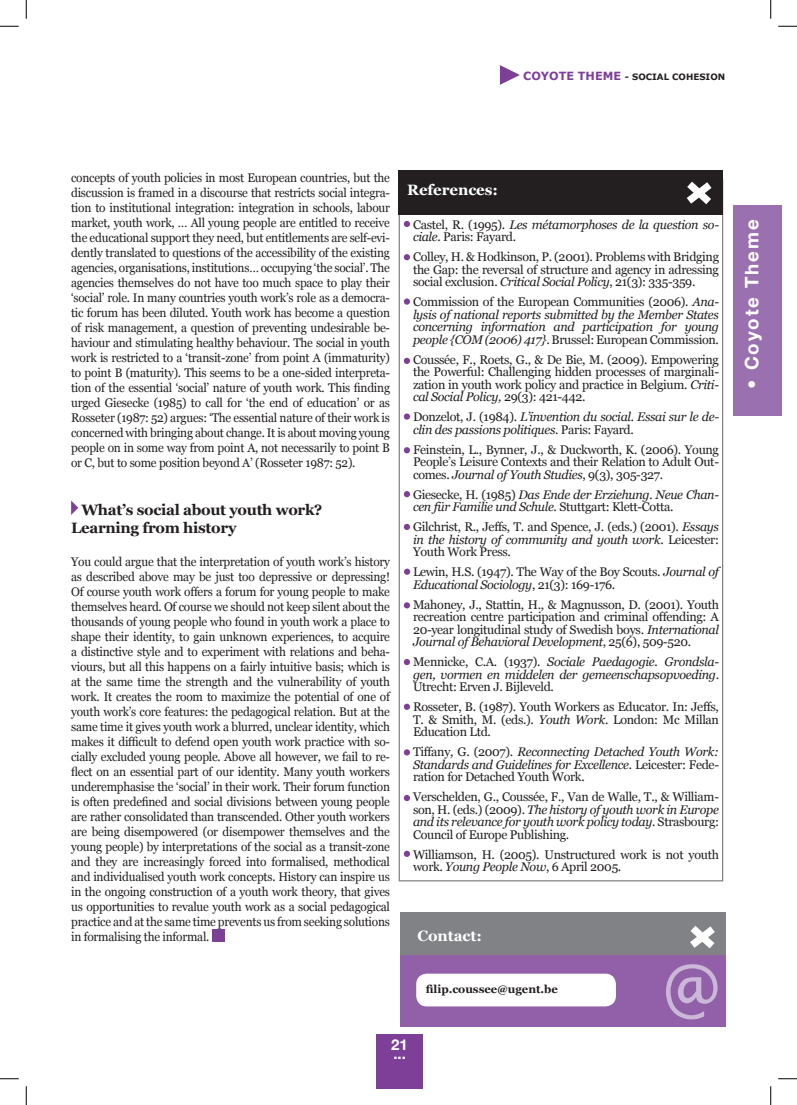
<style>
.page{position:relative;width:797px;height:1105px;background:#fff}
.page>*{position:absolute;margin:0;border:0;box-sizing:border-box;transform-origin:0 0}
.t1{font:68.75px "Geneva";color:#cbb8d9}
.t2{font:700 18.75px "Helvetica Neue";letter-spacing:.1em;color:#fff}
.t3{font:700 15px/18px "Georgia";letter-spacing:-.02em;color:#231f20}
.t4{font:700 15px "Georgia";letter-spacing:-.005em;color:#fff}
.t5{font:700 15px "Helvetica Neue";color:#fff}
.t6{font:12.5px/15px "Georgia";letter-spacing:-.025em;color:#231f20;text-align:justify;scale:.95 1}
.t7{font:12.5px/12.5px "Georgia";letter-spacing:-.025em;color:#231f20;text-align:justify}
.t8{font:italic 12.5px/12.5px "Georgia";letter-spacing:-.025em;color:#231f20}
.t9{font:700 11.25px "Georgia";letter-spacing:-.005em;color:#231f20}
.t10{font:700 8.75px "Verdana";color:#231f20}
.s1{font-size:11.25px;color:#7e3f98}
.s2{font-style:normal}
.s3{font-style:italic}
</style>
<div class="page">
<div style="left:376px;top:1034px;width:46px;height:55px;background:#7e3f98"></div>
<div style="left:732px;top:205px;width:49px;height:211px;background:#9b70b0"></div>
<svg style="left:71px;top:500px;width:7px;height:15px"></svg>
<svg style="left:500px;top:65px;width:20px;height:20px"></svg>
<div style="left:399px;top:170px;width:324px;height:44px;background:#231f20"></div>
<div style="left:212px;top:930px;width:12px;height:12px;background:#7e3f98"></div>
<svg style="left:404px;top:221px;width:6px;height:6px"></svg>
<svg style="left:404px;top:254px;width:6px;height:6px"></svg>
<div style="left:404px;top:298px;width:6px;height:7px;background:#7e3f98;border-radius:50%"></div>
<svg style="left:404px;top:358px;width:6px;height:6px"></svg>
<div style="left:404px;top:413px;width:6px;height:7px;background:#7e3f98;border-radius:50%"></div>
<svg style="left:404px;top:447px;width:6px;height:6px"></svg>
<svg style="left:404px;top:491px;width:6px;height:6px"></svg>
<svg style="left:404px;top:524px;width:6px;height:6px"></svg>
<svg style="left:404px;top:602px;width:6px;height:6px"></svg>
<svg style="left:404px;top:659px;width:6px;height:6px"></svg>
<svg style="left:404px;top:704px;width:6px;height:6px"></svg>
<svg style="left:404px;top:749px;width:6px;height:6px"></svg>
<svg style="left:404px;top:795px;width:6px;height:6px"></svg>
<svg style="left:404px;top:851px;width:6px;height:6px"></svg>
<div style="left:400px;top:913px;width:325px;height:43px;background:#808285"></div>
<svg style="left:690px;top:926px;width:25px;height:22px"></svg>
<div style="left:400px;top:955px;width:325px;height:72px;background:#9160a8"></div>
<div style="left:416px;top:974px;width:200px;height:32px;background:#fff;border-radius:11px"></div>
<svg style="left:404px;top:569px;width:6px;height:6px"></svg>
<svg style="left:687px;top:182px;width:24px;height:22px"></svg>
<svg style="left:0;top:25px;width:19px;height:2px"></svg>
<svg style="left:778px;top:25px;width:19px;height:2px"></svg>
<svg style="left:0;top:1078px;width:19px;height:1px"></svg>
<svg style="left:778px;top:1078px;width:19px;height:1px"></svg>
<svg style="left:25px;top:0;width:2px;height:19px"></svg>
<svg style="left:25px;top:1086px;width:2px;height:19px"></svg>
<svg style="left:770px;top:0;width:1px;height:19px"></svg>
<svg style="left:770px;top:1086px;width:1px;height:19px"></svg>
<p class="t10" style="left:523px;top:71px;width:163px"><span class="s1">COYOTE THEME</span> - SOCIAL COHES</p>
<p class="t10" style="left:705px;top:71px;width:21px">ION</p>
<p class="t6" style="left:71px;top:170px;width:337px">concepts of youth policies in most European countries, but the discussion is framed in a discourse that restricts social integra&shy;tion to institutional integration: integration in schools, labour market, youth work, … All young people are entitled to receive the educational support they need, but entitlements are self-evi&shy;dently translated to questions of the accessibility of the existing agencies, organisations, institutions… occupying ‘the social’. The agencies themselves do not have too much space to play their ‘social’ role. In many countries youth work’s role as a democra&shy;tic forum has been diluted. Youth work has become a question of risk management, a question of preventing undesirable be&shy;haviour and stimulating healthy behaviour. The social in youth work is restricted to a ‘transit-zone’ from point A (immaturity) to point B (maturity). This seems to be a one-sided interpreta&shy;tion of the essential ‘social’ nature of youth work. This finding urged Giesecke (1985) to call for ‘the end of education’ or as Rosseter (1987: 52) argues: ‘The essential nature of their work is concerned with bringing about change. It is about moving young people on in some way from point A, not necessarily to point B or C, but to some position beyond A’ (Rosseter 1987: 52).</p>
<p class="t3" style="left:71px;top:501px;width:253px;text-indent:10px">What’s social about youth work?<br>Learning from history</p>
<p class="t6" style="left:71px;top:554px;width:337px">You could argue that the interpretation of youth work’s history as described above may be just too depressive or depressing!<br>Of course youth work offers a forum for young people to make themselves heard. Of course we should not keep silent about the thousands of young people who found in youth work a place to shape their identity, to gain unknown experiences, to acquire a distinctive style and to experiment with relations and beha&shy;viours, but all this happens on a fairly intuitive basis; which is at the same time the strength and the vulnerability of youth work. It creates the room to maximize the potential of one of youth work’s core features: the pedagogical relation. But at the same time it gives youth work a blurred, unclear identity, which makes it difficult to defend open youth work practice with so&shy;cially excluded young people. Above all however, we fail to re&shy;flect on an essential part of our identity. Many youth workers underemphasise the ‘social’ in their work. Their forum function is often predefined and social divisions between young people are rather consolidated than transcended. Other youth workers are being disempowered (or disempower themselves and the young people) by interpretations of the social as a transit-zone and they are increasingly forced into formalised, methodical and individualised youth work concepts. History can inspire us in the ongoing construction of a youth work theory, that gives us opportunities to revalue youth work as a social pedagogical practice and at the same time prevents us from seeking solutions in formalising the informal.</p>
<p class="t4" style="left:407px;top:181px;width:92px">References:</p>
<p class="t8" style="left:413px;top:218px;width:307px"><span class="s2">Castel, R. (1995).</span> Les métamorphoses de la question so&shy;ciale. <span class="s2">Paris: Fayard.</span></p>
<p class="t7" style="left:413px;top:251px;width:307px">Colley, H. &amp; Hodkinson, P. (2001). Problems with Bridging the Gap: the reversal of structure and agency in adressing social exclusion. <span class="s3">Critical Social Policy</span>, 21(3): 335-359.</p>
<p class="t8" style="left:413px;top:296px;width:307px;text-align:justify"><span class="s2">Commission of the European Communities (2006).</span> Ana&shy;lysis of national reports submitted by the Member States concerning information and participation for young people {COM (2006) 417}<span class="s2">. Brussel: European Commission.</span></p>
<p class="t7" style="left:413px;top:353px;width:307px">Coussée, F., Roets, G., &amp; De Bie, M. (2009). Empowering the Powerful: Challenging hidden processes of marginali&shy;zation in youth work policy and practice in Belgium. <span class="s3">Criti&shy;cal Social Policy,</span> 29(3): 421-442.</p>
<p class="t8" style="left:413px;top:411px;width:307px"><span class="s2">Donzelot, J. (1984).</span> L’invention du social. Essai sur le de&shy;clin des passions politiques<span class="s2">. Paris: Fayard.</span></p>
<p class="t7" style="left:413px;top:443px;width:307px">Feinstein, L., Bynner, J., &amp; Duckworth, K. (2006). Young People’s Leisure Contexts and their Relation to Adult Out&shy;comes. <span class="s3">Journal of Youth Studies</span>, 9(3), 305-327.</p>
<p class="t8" style="left:413px;top:488px;width:307px"><span class="s2">Giesecke, H. (1985)</span> Das Ende der Erziehung. Neue Chan&shy;cen für Familie und Schule<span class="s2">. Stuttgart: Klett-Cotta.</span></p>
<p class="t7" style="left:413px;top:521px;width:307px">Gilchrist, R., Jeffs, T. and Spence, J. (eds.) (2001). <span class="s3">Essays in the history of community and youth work</span>. Leicester:<br>Youth Work Press.</p>
<p class="t7" style="left:413px;top:566px;width:307px">Lewin, H.S. (1947). The Way of the Boy Scouts. <span class="s3">Journal of<br>Educational Sociology</span>, 21(3): 169-176.</p>
<p class="t7" style="left:413px;top:598px;width:307px">Mahoney, J., Stattin, H., &amp; Magnusson, D. (2001). Youth recreation centre participation and criminal offending: A 20-year longitudinal study of Swedish boys. <span class="s3">International Journal of Behavioral Development</span>, 25(6), 509-520.</p>
<p class="t8" style="left:413px;top:656px;width:307px;text-align:justify"><span class="s2">Mennicke, C.A. (1937).</span> Sociale Paedagogie. Grondsla&shy;gen, vormen en middelen der gemeenschapsopvoeding<span class="s2">.<br>Utrecht: Erven J. Bijleveld.</span></p>
<p class="t7" style="left:413px;top:701px;width:307px">Rosseter, B. (1987). Youth Workers as Educator. In: Jeffs, T. &amp; Smith, M. (eds.). <span class="s3">Youth Work</span>. London: Mc Millan Education Ltd.</p>
<p class="t8" style="left:413px;top:746px;width:307px;text-align:justify"><span class="s2">Tiffany, G. (2007).</span> Reconnecting Detached Youth Work:<br>Standards and Guidelines for Excellence. <span class="s2">Leicester: Fede&shy;ration for Detached Youth Work.</span></p>
<p class="t7" style="left:413px;top:791px;width:307px">Verschelden, G., Coussée, F., Van de Walle, T., &amp; William&shy;son, H. (eds.) (2009). <span class="s3">The history of youth work in Europe and its relevance for youth work policy today</span>. Strasbourg:<br>Council of Europe Publishing.</p>
<p class="t7" style="left:413px;top:848px;width:307px">Williamson, H. (2005). Unstructured work is not youth work. <span class="s3">Young People Now</span>, 6 April 2005.</p>
<p class="t4" style="left:417px;top:926px;width:66px">Contact:</p>
<p class="t9" style="left:426px;top:982px;width:133px">filip.coussee@ugent.be</p>
<h1 class="t1" style="left:661px;top:934px;width:61px">@</h1>
<p class="t5" style="left:391px;top:1035px;width:18px">21</p>
<p class="t5" style="left:393px;top:1044px;width:14px">...</p>
<h2 class="t2" style="left:740px;top:389px;width:171px;rotate:-90deg">• Coyote Theme</h2>
</div>
